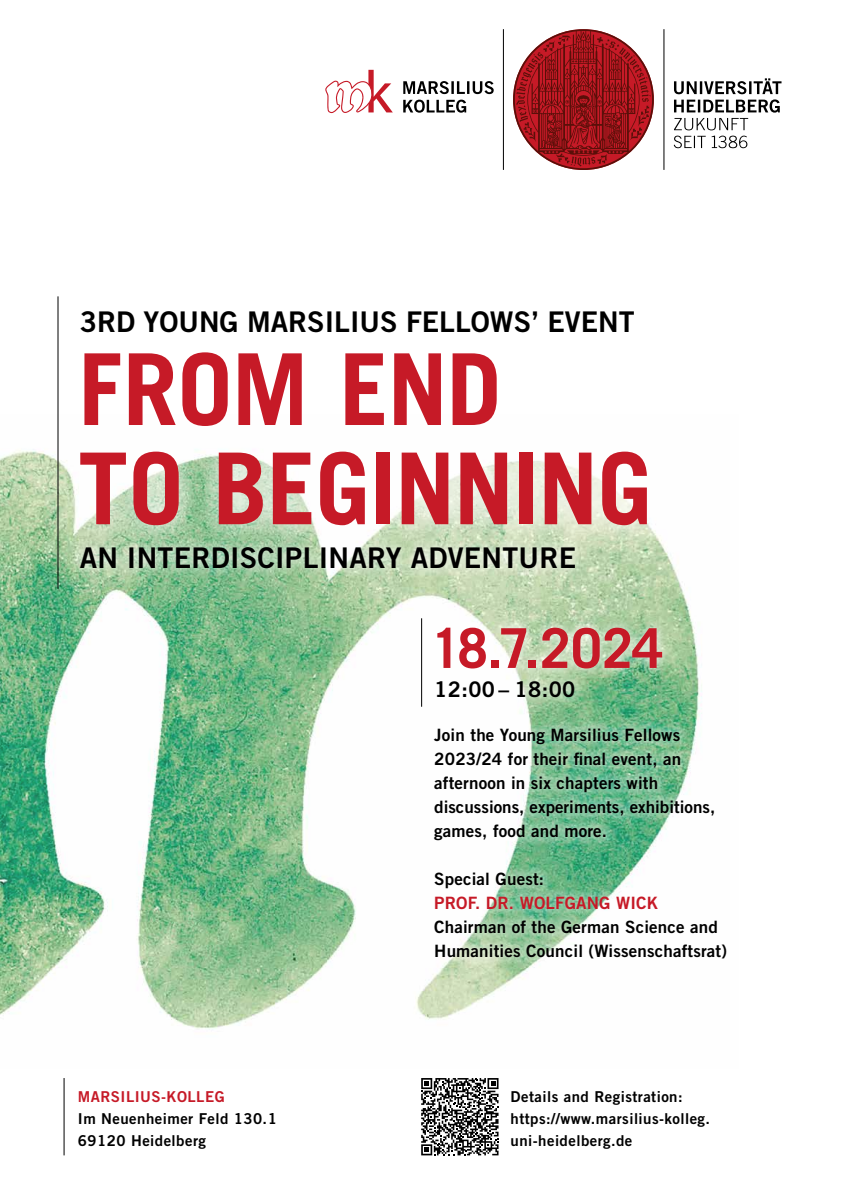
<style>
.page{position:relative;width:842px;height:1191px;background:#fff}
.page>*{position:absolute;margin:0;border:0;box-sizing:border-box;transform-origin:0 0}
.t1{font:700 99.2px/99.2px "Trade Gothic LT Std";letter-spacing:-.01em;color:#c61a27}
.t2{font:60px "Myriad Pro";color:#c61a27}
.t3{font:700 55px "Trade Gothic LT Std";color:#c61a27}
.t4{font:28.5px "Trade Gothic LT Pro Bd 2";color:#000}
.t5{font:21.5px "Trade Gothic LT Pro Bd 2";letter-spacing:.02em;color:#000}
.t6{font:17px/24px "Trade Gothic LT Pro Bd 2";letter-spacing:.01em;color:#000}
.t7{font:17px "Trade Gothic LT Pro Bd 2";letter-spacing:.01em;color:#c61a27}
.t8{font:15px/22px "Trade Gothic LT Pro Bd 2";letter-spacing:.03em;color:#000}
.t9{font:15px "Trade Gothic LT Pro Bd 2";letter-spacing:.03em;color:#c61a27}
</style>
<div class="page">
<img style="left:0;top:415px;width:702px;height:614px">
<svg style="left:403px;top:100px;width:63px;height:13px"></svg>
<svg style="left:403px;top:81px;width:91px;height:13px"></svg>
<svg style="left:325px;top:81px;width:48px;height:32px"></svg>
<hr style="left:664px;top:29px;width:1px;height:141px;background:#000">
<hr style="left:503px;top:29px;width:1px;height:141px;background:#000">
<svg style="left:513px;top:29px;width:141px;height:141px"></svg>
<svg style="left:674px;top:136px;width:73px;height:12px"></svg>
<svg style="left:674px;top:78px;width:107px;height:52px"></svg>
<hr style="left:58px;top:296px;width:1px;height:293px;background:#000">
<svg style="left:71px;top:547px;width:514px;height:31px;background:#c2dabc"></svg>
<svg style="left:59px;top:415px;width:611px;height:132px"></svg>
<div style="left:425px;top:720px;width:310px;height:246px;background:#fff;opacity:.61"></div>
<hr style="left:421px;top:618px;width:1px;height:88px;background:#000">
<svg style="left:427px;top:618px;width:245px;height:89px"></svg>
<hr style="left:64px;top:1078px;width:1px;height:77px;background:#000">
<svg style="left:421px;top:1078px;width:77px;height:77px"></svg>
<h2 class="t2" style="left:364px;top:55px;width:30px">k</h2>
<h3 class="t4" style="left:80px;top:304px;width:556px">3RD YOUNG MARSILIUS FELLOWS’ EVENT</h3>
<h1 class="t1" style="left:78px;top:338px;width:576px">FROM END<br>TO BEGINNING</h1>
<h3 class="t4" style="left:80px;top:540px;width:498px">AN INTERDISCIPLINARY ADVENTURE</h3>
<h3 class="t3" style="left:430px;top:614px;width:234px">18.7.2024</h3>
<p class="t5" style="left:434px;top:676px;width:143px">12:00 – 18:00</p>
<p class="t9" style="left:78px;top:1087px;width:148px">MARSILIUS-KOLLEG</p>
<p class="t8" style="left:78px;top:1107px;width:200px">Im Neuenheimer Feld 130.1<br>69120 Heidelberg</p>
<p class="t6" style="left:434px;top:722px;width:282px">Join the Young Marsilius Fellows<br>2023/24 for their final event, an afternoon in six chapters with discussions, experiments, exhibitions, games, food and more.</p>
<p class="t6" style="left:434px;top:866px;width:111px">Special Guest:</p>
<p class="t7" style="left:434px;top:892px;width:225px">PROF. DR. WOLFGANG WICK</p>
<p class="t6" style="left:434px;top:914px;width:294px">Chairman of the German Science and<br>Humanities Council (Wissenschaftsrat)</p>
<p class="t8" style="left:511px;top:1085px;width:201px">Details and Registration: https://www.marsilius-kolleg. uni-heidelberg.de</p>
</div>
